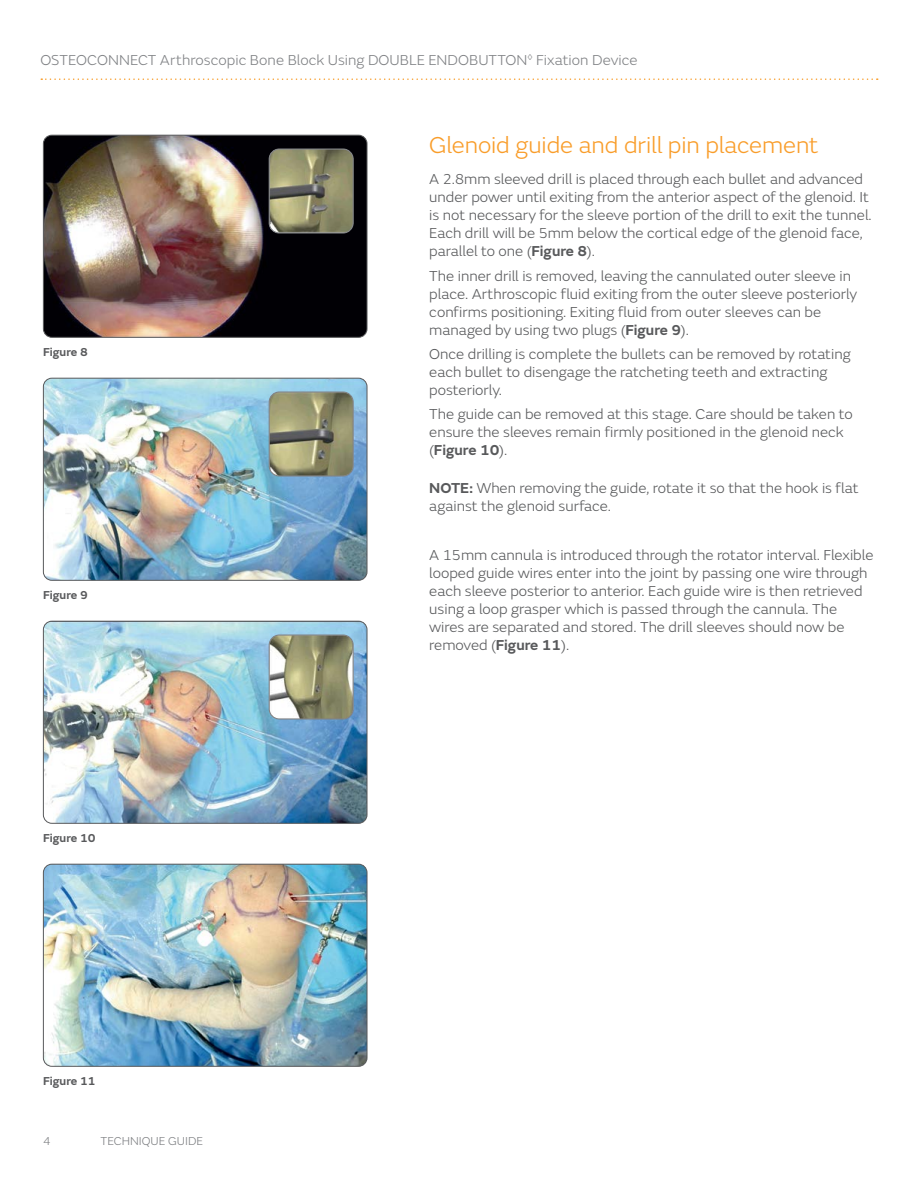
<style>
.page{position:relative;width:918px;height:1188px;background:#fff}
.page>*{position:absolute;margin:0;border:0;box-sizing:border-box;transform-origin:0 0}
.t1{font:300 24px "SN Emeric";letter-spacing:-.005em;color:#f99d2a}
.t2{font:300 15px/18px "SN Emeric";color:#58595b}
.t3{font:300 15px "SN Emeric";letter-spacing:.005em;color:#808285}
.t4{font:600 12px "SN Emeric";color:#58595b}
.t5{font:300 12px "SN Emeric";color:#808285}
.s1{font-weight:600}
</style>
<div class="page">
<svg style="left:41px;top:78px;width:837px;height:2px"></svg>
<img style="left:43px;top:135px;width:324px;height:202px">
<div style="left:43px;top:135px;width:324px;height:203px;border:1px solid #58595b;border-radius:9px"></div>
<img style="left:269px;top:149px;width:84px;height:84px">
<div style="left:269px;top:148px;width:85px;height:86px;border:1px solid #808285;border-radius:10px"></div>
<img style="left:43px;top:378px;width:324px;height:202px">
<div style="left:43px;top:378px;width:324px;height:202px;border:1px solid #58595b;border-radius:9px"></div>
<img style="left:269px;top:392px;width:84px;height:84px">
<div style="left:269px;top:392px;width:85px;height:85px;border:1px solid #808285;border-radius:10px"></div>
<img style="left:43px;top:621px;width:324px;height:202px">
<div style="left:43px;top:621px;width:324px;height:203px;border:1px solid #58595b;border-radius:9px"></div>
<img style="left:269px;top:635px;width:84px;height:84px">
<div style="left:269px;top:634px;width:85px;height:86px;border:1px solid #808285;border-radius:10px"></div>
<img style="left:43px;top:864px;width:324px;height:202px">
<div style="left:43px;top:864px;width:324px;height:202px;border:1px solid #58595b;border-radius:9px"></div>
<p class="t3" style="left:40px;top:51px;width:599px">OSTEOCONNECT Arthroscopic Bone Block Using DOUBLE ENDOBUTTON<sup>◊</sup> Fixation Device</p>
<p class="t4" style="left:43px;top:344px;width:46px">Figure 8</p>
<p class="t4" style="left:43px;top:587px;width:46px">Figure 9</p>
<p class="t4" style="left:43px;top:830px;width:54px">Figure 10</p>
<p class="t4" style="left:43px;top:1073px;width:54px">Figure 11</p>
<p class="t5" style="left:43px;top:1134px;width:9px">4</p>
<p class="t5" style="left:101px;top:1134px;width:104px">TECHNIQUE GUIDE</p>
<h1 class="t1" style="left:429px;top:130px;width:391px">Glenoid guide and drill pin placement</h1>
<p class="t2" style="left:429px;top:170px;width:444px">A 2.8mm sleeved drill is placed through each bullet and advanced under power until exiting from the anterior aspect of the glenoid. It is not necessary for the sleeve portion of the drill to exit the tunnel.<br>Each drill will be 5mm below the cortical edge of the glenoid face, parallel to one (<span class="s1">Figure 8</span>).</p>
<p class="t2" style="left:429px;top:266px;width:429px">The inner drill is removed, leaving the cannulated outer sleeve in place. Arthroscopic fluid exiting from the outer sleeve posteriorly confirms positioning. Exiting fluid from outer sleeves can be managed by using two plugs (<span class="s1">Figure 9</span>).</p>
<p class="t2" style="left:429px;top:345px;width:423px">Once drilling is complete the bullets can be removed by rotating each bullet to disengage the ratcheting teeth and extracting posteriorly.</p>
<p class="t2" style="left:429px;top:405px;width:425px">The guide can be removed at this stage. Care should be taken to ensure the sleeves remain firmly positioned in the glenoid neck (<span class="s1">Figure 10</span>).</p>
<p class="t2" style="left:429px;top:479px;width:431px"><span class="s1">NOTE:</span> When removing the guide, rotate it so that the hook is flat against the glenoid surface.</p>
<p class="t2" style="left:429px;top:546px;width:446px">A 15mm cannula is introduced through the rotator interval. Flexible looped guide wires enter into the joint by passing one wire through each sleeve posterior to anterior. Each guide wire is then retrieved using a loop grasper which is passed through the cannula. The wires are separated and stored. The drill sleeves should now be removed (<span class="s1">Figure 11</span>).</p>
</div>
